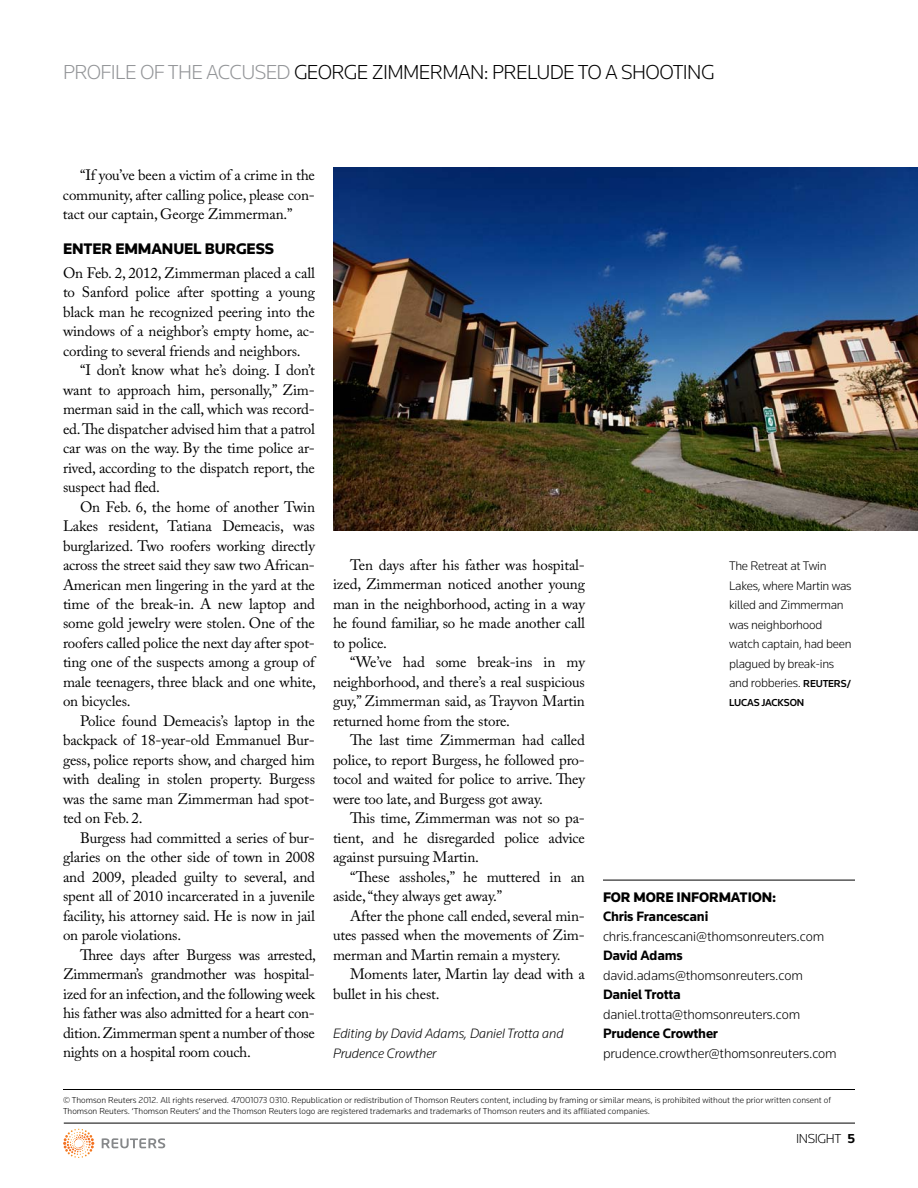
<style>
.page{position:relative;width:918px;height:1188px;background:#fff}
.page>*{position:absolute;margin:0;border:0;box-sizing:border-box;transform-origin:0 0}
.t1{font:300 21px "Knowledge";letter-spacing:-.03em;color:#000}
.t2{font:900 15.9px "Knowledge";letter-spacing:-.01em;color:#000}
.t3{font:15px/19.5px "Adobe Caslon Pro";letter-spacing:-.01em;color:#000;text-align:justify}
.t4{font:900 14.4px "Knowledge";letter-spacing:-.01em;color:#000}
.t5{font:300 14.1px "Knowledge";letter-spacing:-.01em;color:#000}
.t6{font:700 14.1px "Knowledge";letter-spacing:-.01em;color:#000}
.t7{font:italic 300 14.1px/19.5px "Knowledge";letter-spacing:-.01em;color:#000}
.t8{font:300 13.5px "Knowledge";letter-spacing:-.03em;color:#000}
.t9{font:300 12.9px/19.5px "Knowledge";letter-spacing:-.02em;color:#000}
.t10{font:500 10.5px "Knowledge";letter-spacing:-.02em;color:#000}
.t11{font:300 9px/10.8px "Knowledge";color:#000}
.s1{color:#939598}
.s2{font-weight:500;font-size:10.5px}
.s3{font-weight:700}
</style>
<div class="page">
<hr style="left:63px;top:1089px;width:792px;height:1px;background:#000">
<hr style="left:64px;top:1123px;width:791px;height:1px;background:#000">
<svg style="left:102px;top:1138px;width:63px;height:10px"></svg>
<svg style="left:63px;top:1129px;width:31px;height:27px"></svg>
<hr style="left:603px;top:880px;width:252px;height:1px;background:#000">
<img style="left:333px;top:168px;width:585px;height:363px">
<h1 class="t1" style="left:63px;top:59px;width:651px"><span class="s1">profile of the accused</span> George Zimmerman: Prelude to a shooting</h1>
<p class="t3" style="left:63px;top:165px;width:254px;text-indent:17px">“If you’ve been a victim of a crime in the community, after calling police, please con&shy;tact our captain, George Zimmerman.”</p>
<p class="t2" style="left:63px;top:239px;width:20px">ENTER</p>
<p class="t2" style="left:115px;top:239px;width:160px">EMMANUEL BURGESS</p>
<p class="t3" style="left:63px;top:263px;width:253px">On Feb. 2, 2012, Zimmerman placed a call</p>
<p class="t3" style="left:63px;top:282px;width:253px">to Sanford police after spotting a young</p>
<p class="t3" style="left:63px;top:302px;width:253px">black man he recognized peering into the</p>
<p class="t3" style="left:63px;top:321px;width:253px">windows of a neighbor’s empty home, ac-</p>
<p class="t3" style="left:63px;top:341px;width:239px">cording to several friends and neighbors.</p>
<p class="t3" style="left:80px;top:360px;width:236px">“I don’t know what he’s doing. I don’t</p>
<p class="t3" style="left:63px;top:380px;width:253px">want to approach him, personally,” Zim-</p>
<p class="t3" style="left:63px;top:399px;width:254px">merman said in the call, which was record-</p>
<p class="t3" style="left:63px;top:419px;width:254px">ed. The dispatcher advised him that a patrol</p>
<p class="t3" style="left:63px;top:438px;width:254px">car was on the way. By the time police ar-</p>
<p class="t3" style="left:63px;top:458px;width:253px">rived, according to the dispatch report, the</p>
<p class="t3" style="left:63px;top:477px;width:99px">suspect had fled.</p>
<p class="t3" style="left:80px;top:497px;width:236px">On Feb. 6, the home of another Twin</p>
<p class="t3" style="left:63px;top:516px;width:253px">Lakes resident, Tatiana Demeacis, was</p>
<p class="t3" style="left:63px;top:536px;width:254px">burglarized. Two roofers working directly</p>
<p class="t3" style="left:63px;top:555px;width:253px">across the street said they saw two African-</p>
<p class="t3" style="left:63px;top:575px;width:253px">American men lingering in the yard at the</p>
<p class="t3" style="left:63px;top:594px;width:253px">time of the break-in. A new laptop and</p>
<p class="t3" style="left:63px;top:614px;width:254px">some gold jewelry were stolen. One of the</p>
<p class="t3" style="left:63px;top:633px;width:254px">roofers called police the next day after spot-</p>
<p class="t3" style="left:63px;top:653px;width:253px">ting one of the suspects among a group of</p>
<p class="t3" style="left:63px;top:672px;width:255px">male teenagers, three black and one white,</p>
<p class="t3" style="left:63px;top:692px;width:69px">on bicycles.</p>
<p class="t3" style="left:80px;top:711px;width:236px">Police found Demeacis’s laptop in the</p>
<p class="t3" style="left:63px;top:731px;width:254px">backpack of 18-year-old Emmanuel Bur-</p>
<p class="t3" style="left:63px;top:750px;width:253px">gess, police reports show, and charged him</p>
<p class="t3" style="left:63px;top:770px;width:254px">with dealing in stolen property. Burgess</p>
<p class="t3" style="left:63px;top:789px;width:253px">was the same man Zimmerman had spot-</p>
<p class="t3" style="left:63px;top:809px;width:81px">ted on Feb. 2.</p>
<p class="t3" style="left:80px;top:828px;width:237px">Burgess had committed a series of bur-</p>
<p class="t3" style="left:63px;top:848px;width:253px">glaries on the other side of town in 2008</p>
<p class="t3" style="left:63px;top:867px;width:253px">and 2009, pleaded guilty to several, and</p>
<p class="t3" style="left:63px;top:887px;width:253px">spent all of 2010 incarcerated in a juvenile</p>
<p class="t3" style="left:63px;top:906px;width:254px">facility, his attorney said. He is now in jail</p>
<p class="t3" style="left:63px;top:926px;width:120px">on parole violations.</p>
<p class="t3" style="left:80px;top:945px;width:238px">Three days after Burgess was arrested,</p>
<p class="t3" style="left:63px;top:965px;width:253px">Zimmerman’s grandmother was hospital-</p>
<p class="t3" style="left:63px;top:984px;width:254px">ized for an infection, and the following week</p>
<p class="t3" style="left:63px;top:1004px;width:254px">his father was also admitted for a heart con-</p>
<p class="t3" style="left:63px;top:1023px;width:253px">dition. Zimmerman spent a number of those</p>
<p class="t3" style="left:63px;top:1043px;width:189px">nights on a hospital room couch.</p>
<p class="t3" style="left:333px;top:555px;width:254px;text-indent:17px">Ten days after his father was hospital&shy;ized, Zimmerman noticed another young man in the neighborhood, acting in a way he found familiar, so he made another call to police.</p>
<p class="t3" style="left:333px;top:653px;width:253px;text-indent:17px">“We’ve had some break-ins in my neighborhood, and there’s a real suspicious guy,” Zimmerman said, as Trayvon Martin returned home from the store.</p>
<p class="t3" style="left:333px;top:731px;width:254px;text-indent:17px">The last time Zimmerman had called police, to report Burgess, he followed pro&shy;tocol and waited for police to arrive. They were too late, and Burgess got away.</p>
<p class="t3" style="left:333px;top:809px;width:254px;text-indent:17px">This time, Zimmerman was not so pa&shy;tient, and he disregarded police advice against pursuing Martin.</p>
<p class="t3" style="left:333px;top:867px;width:253px;text-indent:17px">“These assholes,” he muttered in an aside, “they always get away.”</p>
<p class="t3" style="left:333px;top:906px;width:254px;text-indent:17px">After the phone call ended, several min&shy;utes passed when the movements of Zim&shy;merman and Martin remain a mystery.</p>
<p class="t3" style="left:333px;top:965px;width:254px;text-indent:17px">Moments later, Martin lay dead with a bullet in his chest.</p>
<p class="t7" style="left:333px;top:1023px;width:232px">Editing by David Adams, Daniel Trotta and<br>Prudence Crowther</p>
<p class="t9" style="left:729px;top:556px;width:124px">The Retreat at Twin<br>Lakes, where Martin was killed and Zimmerman was neighborhood watch captain, had been plagued by break-ins and robberies. <span class="s2">REUTERS/</span></p>
<p class="t10" style="left:729px;top:697px;width:77px">LU CAS JACKSON</p>
<p class="t4" style="left:603px;top:888px;width:175px">FOR MORE INFORMATION:</p>
<p class="t6" style="left:603px;top:908px;width:107px">Chris Francescani</p>
<p class="t5" style="left:603px;top:927px;width:223px">chris.francescani@thomsonreuters.com</p>
<p class="t6" style="left:603px;top:947px;width:81px">David Adams</p>
<p class="t5" style="left:603px;top:966px;width:202px">david.adams@thomsonreuters.com</p>
<p class="t6" style="left:603px;top:986px;width:79px">Daniel Trotta</p>
<p class="t5" style="left:603px;top:1005px;width:199px">daniel.trotta@thomsonreuters.com</p>
<p class="t6" style="left:603px;top:1025px;width:117px">Prudence Crowther</p>
<p class="t5" style="left:603px;top:1044px;width:235px">prudence.crowther@thomsonreuters.com</p>
<p class="t11" style="left:63px;top:1095px;width:770px">© Thomson Reuters 2012. All rights reserved. 47001073 0310. Republication or redistribution of Thomson Reuters content, including by framing or similar means, is prohibited without the prior written consent of<br>Thomson Reuters. ‘Thomson Reuters’ and the Thomson Reuters logo are registered trademarks and trademarks of Thomson reuters and its affiliated companies.</p>
<p class="t8" style="left:796px;top:1130px;width:60px">insight <span class="s3">5</span></p>
</div>
